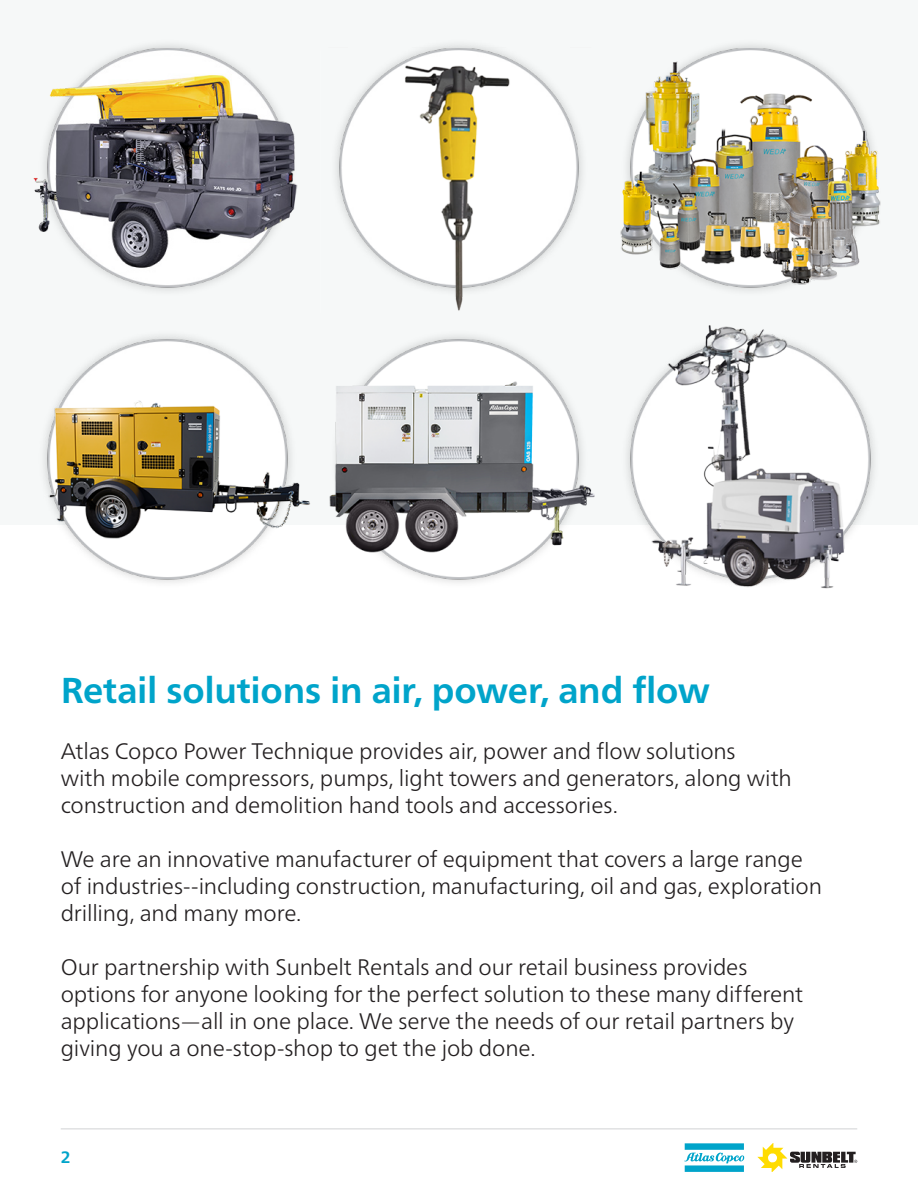
<style>
.page{position:relative;width:918px;height:1188px;background:#fff}
.page>*{position:absolute;margin:0;border:0;box-sizing:border-box;transform-origin:0 0}
.t1{font:700 36px "Neue Frutiger World";letter-spacing:-.005em;color:#00a4ca}
.t2{font:300 22.5px/27px "Neue Frutiger World";letter-spacing:-.01em;color:#231f20}
.t3{font:700 16.5px "Neue Frutiger World";color:#00a4ca}
</style>
<div class="page">
<svg style="left:757px;top:1143px;width:100px;height:29px"></svg>
<svg style="left:684px;top:1143px;width:60px;height:29px"></svg>
<hr style="left:61px;top:1129px;width:796px;height:1px;background:#d1d2d4">
<div style="left:0;top:0;width:918px;height:525px;background:#f6f8f8"></div>
<img style="left:33px;top:44px;width:848px;height:545px">
<p class="t1" style="left:61px;top:659px;width:651px">Retail solutions in air, power, and flow</p>
<p class="t2" style="left:61px;top:737px;width:733px">Atlas Copco Power Technique provides air, power and flow solutions<br>with mobile compressors, pumps, light towers and generators, along with construction and demolition hand tools and accessories.</p>
<p class="t2" style="left:61px;top:845px;width:763px">We are an innovative manufacturer of equipment that covers a large range of industries--including construction, manufacturing, oil and gas, exploration drilling, and many more.</p>
<p class="t2" style="left:61px;top:953px;width:744px">Our partnership with Sunbelt Rentals and our retail business provides options for anyone looking for the perfect solution to these many different applications—all in one place. We serve the needs of our retail partners by giving you a one-stop-shop to get the job done.</p>
<p class="t3" style="left:61px;top:1142px;width:11px">2</p>
</div>
